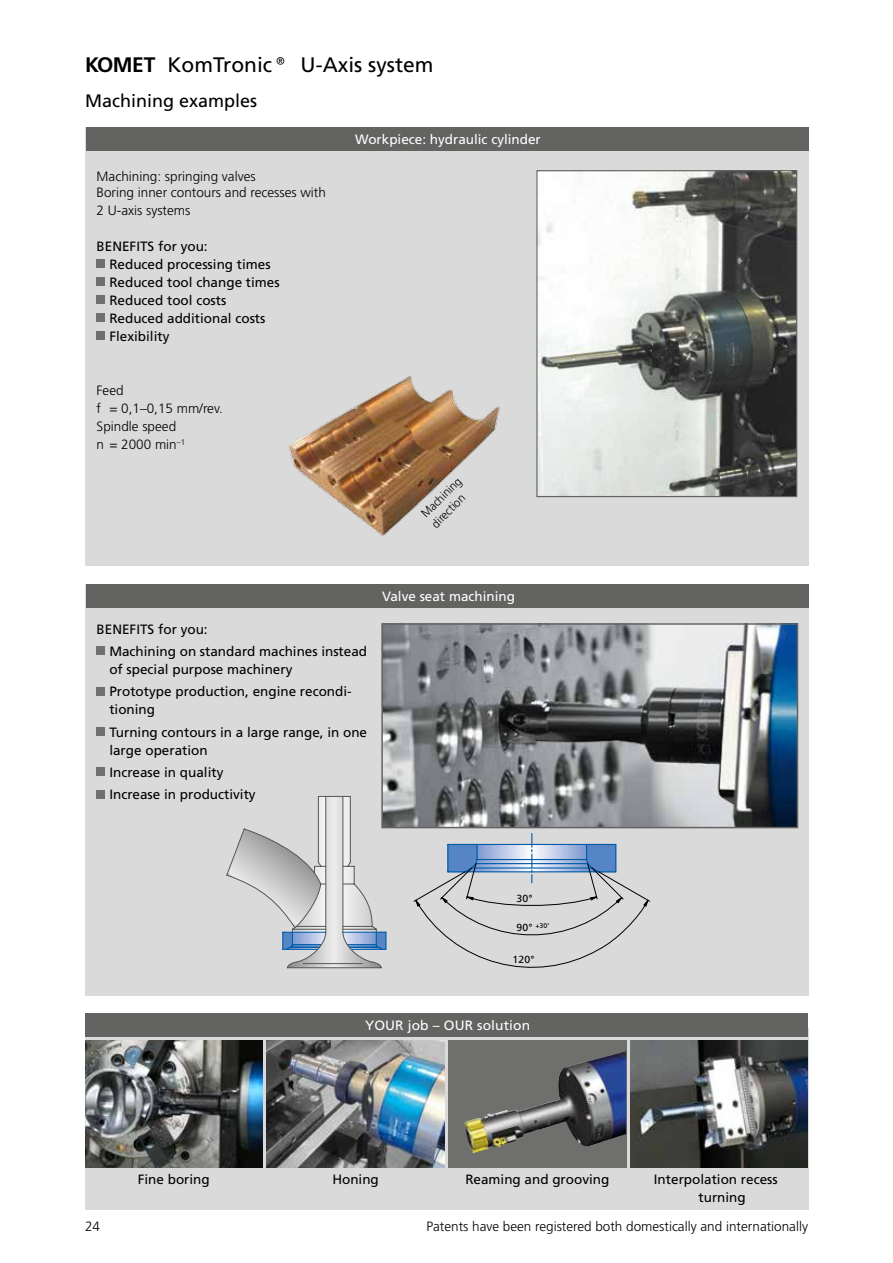
<style>
.page{position:relative;width:893px;height:1263px;background:#fff}
.page>*{position:absolute;margin:0;border:0;box-sizing:border-box;transform-origin:0 0}
.t1{font:21px "Frutiger CE";color:#000}
.t2{font:18px "Frutiger CE";color:#000}
.t3{font:13.5px/22.2px "Frutiger CE";color:#000}
.t4{font:300 13.5px/18px "Frutiger CE";color:#000}
.t5{font:13.5px "Frutiger CE";color:#fff}
.t6{font:300 12px/14.4px "Frutiger CE";color:#000;scale:.95 1}
.t7{font:10.2px "Frutiger CE";color:#000}
.t8{font:6.9px "Frutiger CE";color:#000}
.s1{font-weight:700}
.s2{font-size:10.2px}
</style>
<div class="page">
<div style="left:85px;top:128px;width:724px;height:438px;background:#dadada"></div>
<div style="left:85px;top:585px;width:724px;height:411px;background:#dadada"></div>
<div style="left:85px;top:1028px;width:724px;height:181px;background:#dadada"></div>
<div style="left:85px;top:1013px;width:723px;height:24px;background:#636362"></div>
<img style="left:85px;top:1040px;width:178px;height:127px">
<img style="left:267px;top:1040px;width:177px;height:127px">
<img style="left:538px;top:172px;width:257px;height:323px">
<div style="left:536px;top:170px;width:261px;height:327px;border:1px solid #636362"></div>
<img style="left:288px;top:376px;width:212px;height:160px">
<img style="left:384px;top:626px;width:411px;height:199px">
<div style="left:381px;top:623px;width:417px;height:205px;border:2px solid #636362"></div>
<svg style="left:226px;top:796px;width:161px;height:172px"></svg>
<svg style="left:413px;top:833px;width:237px;height:135px"></svg>
<div style="left:86px;top:128px;width:723px;height:23px;background:#636362"></div>
<div style="left:86px;top:585px;width:723px;height:23px;background:#636362"></div>
<img style="left:630px;top:1040px;width:178px;height:127px">
<div style="left:448px;top:1040px;width:179px;height:127px;background:#6f6f6e"></div>
<img style="left:464px;top:1051px;width:162px;height:102px">
<div style="left:97px;top:260px;width:8px;height:8px;background:#6f6f6e"></div>
<div style="left:97px;top:278px;width:8px;height:8px;background:#6f6f6e"></div>
<div style="left:97px;top:296px;width:8px;height:8px;background:#6f6f6e"></div>
<div style="left:97px;top:314px;width:8px;height:8px;background:#6f6f6e"></div>
<div style="left:97px;top:332px;width:8px;height:8px;background:#6f6f6e"></div>
<div style="left:97px;top:647px;width:8px;height:8px;background:#6f6f6e"></div>
<div style="left:97px;top:687px;width:8px;height:8px;background:#6f6f6e"></div>
<div style="left:97px;top:727px;width:8px;height:9px;background:#6f6f6e"></div>
<div style="left:97px;top:767px;width:8px;height:9px;background:#6f6f6e"></div>
<div style="left:97px;top:790px;width:8px;height:8px;background:#6f6f6e"></div>
<h1 class="t1" style="left:85px;top:52px;width:350px"><span class="s1">KOMET</span> KomTronic® U-Axis system</h1>
<h2 class="t2" style="left:85px;top:91px;width:174px">Machining examples</h2>
<p class="t4" style="left:97px;top:168px;width:231px;line-height:16.2px">Machining: springing valves<br>Boring inner contours and recesses with</p>
<p class="t4" style="left:97px;top:201px;width:95px">2 U-axis systems</p>
<p class="t3" style="left:97px;top:235px;width:113px">Ben efits for you:</p>
<p class="t3" style="left:109px;top:253px;width:163px">Reduced processing times</p>
<p class="t3" style="left:109px;top:271px;width:172px">Reduced tool change times</p>
<p class="t3" style="left:109px;top:289px;width:119px">Reduced tool costs</p>
<p class="t3" style="left:109px;top:307px;width:158px">Reduced additional costs</p>
<p class="t3" style="left:105px;top:325px;width:66px">Flexibility</p>
<p class="t4" style="left:97px;top:381px;width:128px">Feed<br>f = 0,1–0,15 mm/rev.<br>Spindle speed<br>n = 2000 min<sup>–1</sup></p>
<p class="t5" style="left:355px;top:132px;width:187px">Workpiece: hydraulic cylinder</p>
<p class="t6" style="left:418px;top:510px;width:56px;rotate:-45deg">Machining direction</p>
<p class="t5" style="left:382px;top:589px;width:134px">Valve seat machining</p>
<p class="t3" style="left:109px;top:618px;width:259px;text-indent:-13px">Ben efits for you:<br>Machining on standard machines instead</p>
<p class="t3" style="left:109px;top:658px;width:244px">of special purpose machinery<br>Prototype production, engine recondi-</p>
<p class="t3" style="left:109px;top:698px;width:259px">tioning<br>Turning contours in a large range, in one</p>
<p class="t3" style="left:105px;top:739px;width:152px;text-indent:4px">large operation<br>I ncrease in quality<br>I ncrease in productivity</p>
<p class="t7" style="left:517px;top:892px;width:18px">30°</p>
<p class="t8" style="left:517px;top:921px;width:34px"><span class="s2">90°</span> +30‘</p>
<p class="t7" style="left:513px;top:954px;width:23px">120°</p>
<p class="t4" style="left:85px;top:1217px;width:17px">24</p>
<p class="t3" style="left:138px;top:1168px;width:74px">Fine boring</p>
<p class="t5" style="left:365px;top:1017px;width:167px">YOUR job – OUR solution</p>
<p class="t3" style="left:332px;top:1168px;width:48px">Honing</p>
<p class="t3" style="left:465px;top:1168px;width:146px">Reaming and grooving</p>
<p class="t3" style="left:698px;top:1170px;width:81px;line-height:18px;text-indent:-45px">I nterpolation recess turning</p>
<p class="t4" style="left:426px;top:1217px;width:383px">Patents have been registered both domestically and internationally</p>
</div>
